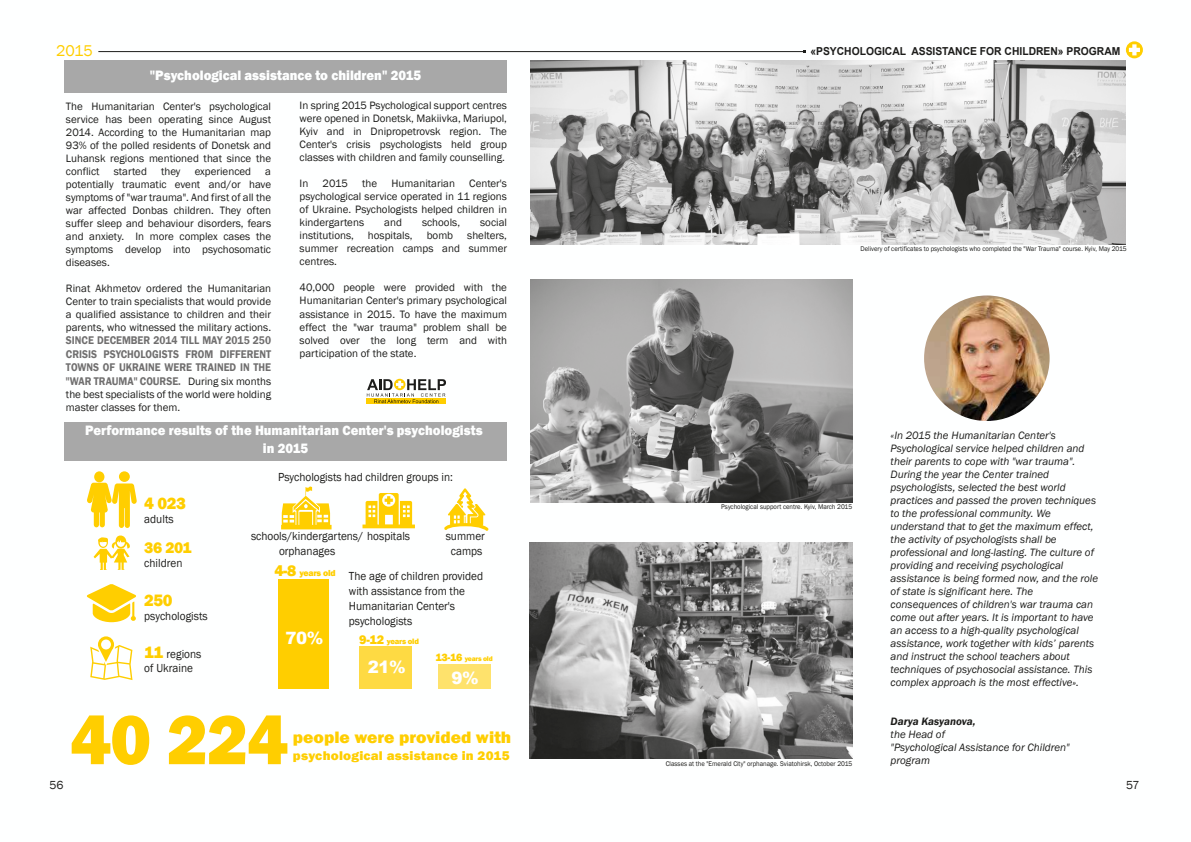
<style>
.page{position:relative;width:1191px;height:842px;background:#fff}
.page>*{position:absolute;margin:0;border:0;box-sizing:border-box;transform-origin:0 0}
.t1{font:800 72px "Franklin Gothic";color:#ffce00}
.t2{font:800 17px "Franklin Gothic";color:#ffce00;scale:1.04 1}
.t3{font:900 17px "Arial";color:#fff}
.t4{font:800 17px "Franklin Gothic";color:#ffce00}
.t5{font:800 16px "Franklin Gothic";color:#ffce00}
.t6{font:16px "Franklin Gothic";color:#ffce00}
.t7{font:800 14px/18px "Franklin Gothic";color:#feffff;text-align:center;scale:.94 1}
.t8{font:800 13px "Franklin Gothic";letter-spacing:.015em;color:#ffce00;scale:1.04 1}
.t9{font:12px/15px "Franklin Gothic";color:#1d1d1b;scale:.94 1}
.t10{font:12px "Franklin Gothic";color:#1d1d1b}
.t11{font:600 11.5px/13.6px "Franklin Gothic";color:#706f6f;text-align:justify;scale:.9 1}
.t12{font:11px/13px "Franklin Gothic";color:#1d1d1b;text-align:justify}
.t13{font:italic 11px/13px "Franklin Gothic";color:#1d1d1b}
.t14{font:700 11px "Arial";color:#1d1d1b;scale:.94 1}
.t15{font:italic 600 11px "Franklin Gothic";color:#1d1d1b}
.t16{font:800 9px "Franklin Gothic";letter-spacing:-.025em;color:#ffce00}
.t17{font:800 8px "Franklin Gothic";letter-spacing:-.025em;color:#ffce00}
.t18{font:7px "Franklin Gothic";color:#1d1d1b;scale:.94 1}
.t19{font:800 7px "Franklin Gothic";letter-spacing:-.025em;color:#ffce00}
.s1{font-weight:400;font-size:11px;color:#1d1d1b}
.s2{font-weight:800;font-size:17px;color:#ffce00}
.s3{font-size:16px}
.s4{font-size:13px}
.s5{font-size:11px}
</style>
<div class="page">
<svg style="left:1125px;top:41px;width:17px;height:17px"></svg>
<svg style="left:1128px;top:44px;width:12px;height:11px"></svg>
<hr style="left:98px;top:51px;width:706px;height:1px;background:#1d1d1b">
<div style="left:64px;top:60px;width:443px;height:32px;background:#a8a8a8"></div>
<div style="left:64px;top:422px;width:443px;height:38px;background:#a8a8a8"></div>
<div style="left:94px;top:471px;width:10px;height:11px;background:#ffce00;border-radius:50%"></div>
<div style="left:119px;top:471px;width:11px;height:11px;background:#ffce00;border-radius:50%"></div>
<svg style="left:87px;top:483px;width:50px;height:45px"></svg>
<svg style="left:94px;top:535px;width:36px;height:35px"></svg>
<svg style="left:87px;top:584px;width:49px;height:38px"></svg>
<svg style="left:90px;top:636px;width:42px;height:44px"></svg>
<svg style="left:281px;top:487px;width:50px;height:42px"></svg>
<svg style="left:362px;top:493px;width:53px;height:35px"></svg>
<svg style="left:444px;top:488px;width:44px;height:43px"></svg>
<div style="left:278px;top:580px;width:51px;height:109px;background:#ffce00"></div>
<div style="left:359px;top:647px;width:53px;height:42px;background:#feda43"></div>
<div style="left:438px;top:665px;width:53px;height:24px;background:#fee26c"></div>
<img style="left:530px;top:60px;width:595px;height:184px">
<img style="left:530px;top:543px;width:322px;height:215px">
<img style="left:924px;top:295px;width:125px;height:126px;border-radius:63px">
<img style="left:530px;top:280px;width:322px;height:223px">
<svg style="left:367px;top:403px;width:79px;height:1px"></svg>
<svg style="left:367px;top:379px;width:79px;height:24px"></svg>
<h3 class="t6" style="left:56px;top:41px;width:38px">2015</h3>
<p class="t14" style="left:810px;top:44px;width:331px">«PSYCHOLOGICAL ASSISTANCE FOR CHILDREN» PROGRAM</p>
<p class="t7" style="left:150px;top:66px;width:290px">"Psychological assistance to children" 2015</p>
<p class="t12" style="left:66px;top:100px;width:207px">The Humanitarian Center's psychological service has been operating since August 2014. According to the Humanitarian map 93% of the polled residents of Donetsk and Luhansk regions mentioned that since the conflict</p>
<p class="t12" style="left:300px;top:100px;width:209px">In spring 2015 Psychological support centres were opened in Donetsk, Makiivka, Mariupol, Kyiv and in Dnipropetrovsk region. The Center's crisis psychologists held group classes with children and family counselling.</p>
<p class="t12" style="left:300px;top:178px;width:10px">In</p>
<p class="t12" style="left:323px;top:178px;width:27px">2015</p>
<p class="t12" style="left:362px;top:178px;width:17px">the</p>
<p class="t12" style="left:391px;top:178px;width:65px">Humanitarian</p>
<p class="t12" style="left:114px;top:165px;width:35px">started</p>
<p class="t12" style="left:161px;top:165px;width:21px">they</p>
<p class="t12" style="left:195px;top:165px;width:58px">experienced</p>
<p class="t12" style="left:66px;top:165px;width:207px;text-indent:199px">a potentially traumatic event and/or have symptoms of "war trauma". And first of all the war affected Donbas children. They often suffer sleep and behaviour disorders, fears and anxiety. In more complex cases the symptoms develop into psychosomatic diseases.</p>
<p class="t12" style="left:66px;top:282px;width:207px">Rinat Akhmetov ordered the Humanitarian Center to train specialists that would provide a qualified assistance to children and their parents, who witnessed the military actions.</p>
<p class="t11" style="left:66px;top:334px;width:229px">SINCE DECEMBER 2014 TILL MAY 2015 250<br>CRISIS PSYCHOLOGISTS FROM DIFFERENT TOWNS OF UKRAINE WERE TRAINED IN THE "WAR TRAUMA" COURSE. <span class="s1">During six months</span></p>
<p class="t12" style="left:66px;top:388px;width:207px">the best specialists of the world were holding master classes for them.</p>
<p class="t12" style="left:300px;top:178px;width:209px;text-indent:170px">Center's psychological service operated in 11 regions of Ukraine. Psychologists helped children in kindergartens</p>
<p class="t12" style="left:384px;top:217px;width:19px">and</p>
<p class="t12" style="left:422px;top:217px;width:39px">schools,</p>
<p class="t12" style="left:480px;top:217px;width:28px">social</p>
<p class="t12" style="left:300px;top:230px;width:209px;text-indent:168px">shelters, summer recreation camps and summer centres.</p>
<p class="t12" style="left:300px;top:282px;width:209px">40,000 people were provided with the Humanitarian Center's primary psychological assistance in 2015. To have the maximum effect the "war trauma" problem shall be solved over the long term and with participation of the state.</p>
<p class="t12" style="left:300px;top:230px;width:56px">institutions,</p>
<p class="t12" style="left:368px;top:230px;width:46px">hospitals,</p>
<p class="t12" style="left:427px;top:230px;width:28px">bomb</p>
<p class="t7" style="left:85px;top:422px;width:424px">Performance results of the Humanitarian Center's psychologists in 2015</p>
<h2 class="t4" style="left:144px;top:492px;width:43px">4 023</h2>
<p class="t9" style="left:144px;top:512px;width:33px">adults</p>
<h3 class="t5" style="left:144px;top:537px;width:49px">36 201</h3>
<p class="t9" style="left:144px;top:556px;width:42px">children</p>
<h2 class="t4" style="left:144px;top:589px;width:30px">250</h2>
<p class="t9" style="left:144px;top:608px;width:69px">psychologists</p>
<p class="t9" style="left:144px;top:647px;width:62px;line-height:14px"><span class="s2">11</span> regions of Ukraine</p>
<p class="t9" style="left:278px;top:470px;width:188px">Psychologists had children groups in:</p>
<p class="t9" style="left:279px;top:529px;width:141px;text-indent:-28px">schools/kindergartens/ hospitals orphanages</p>
<p class="t9" style="left:446px;top:529px;width:43px;text-align:center">summer camps</p>
<p class="t16" style="left:274px;top:567px;width:63px"><span class="s3">4-8</span> years old</p>
<h2 class="t3" style="left:286px;top:625px;width:39px">70%</h2>
<p class="t9" style="left:349px;top:568px;width:144px">The age of children provided with assistance from the<br>Humanitarian Center's psychologists</p>
<p class="t17" style="left:359px;top:636px;width:61px"><span class="s4">9-12</span> years old</p>
<h2 class="t3" style="left:368px;top:654px;width:39px">21%</h2>
<p class="t19" style="left:435px;top:654px;width:59px"><span class="s5">13-16</span> years old</p>
<h2 class="t3" style="left:451px;top:665px;width:29px">9%</h2>
<h1 class="t1" style="left:70px;top:693px;width:220px">40 224</h1>
<h2 class="t2" style="left:293px;top:726px;width:211px">people were provided with</h2>
<p class="t8" style="left:293px;top:747px;width:210px">psychological assistance in 2015</p>
<p class="t18" style="left:860px;top:244px;width:285px">Delivery of certificates to psychologists who completed the "War Trauma" course. Kyiv, May 2015</p>
<p class="t18" style="left:721px;top:502px;width:141px">Psychological support centre. Kyiv, March 2015</p>
<p class="t18" style="left:666px;top:759px;width:200px">Classes at the "Emerald City" orphanage. Sviatohirsk, October 2015</p>
<p class="t13" style="left:890px;top:429px;width:209px">«In 2015 the Humanitarian Center's Psychological service helped children and their parents to cope with "war trauma".<br>During the year the Center trained psychologists, selected the best world practices and passed the proven techniques to the professional community. We understand that to get the maximum effect, the activity of psychologists shall be professional and long-lasting. The culture of providing and receiving psychological assistance is being formed now, and the role of state is significant here. The consequences of children's war trauma can come out after years. It is important to have an access to a high-quality psychological assistance, work together with kids’ parents and instruct the school teachers about techniques of psychosocial assistance. This complex approach is the most effective».</p>
<p class="t15" style="left:890px;top:714px;width:86px">Darya Kasyanova,</p>
<p class="t13" style="left:890px;top:728px;width:180px">the Head of<br>"Psychological Assistance for Children" program</p>
<p class="t10" style="left:50px;top:777px;width:16px">56</p>
<p class="t10" style="left:1126px;top:777px;width:15px">57</p>
</div>
